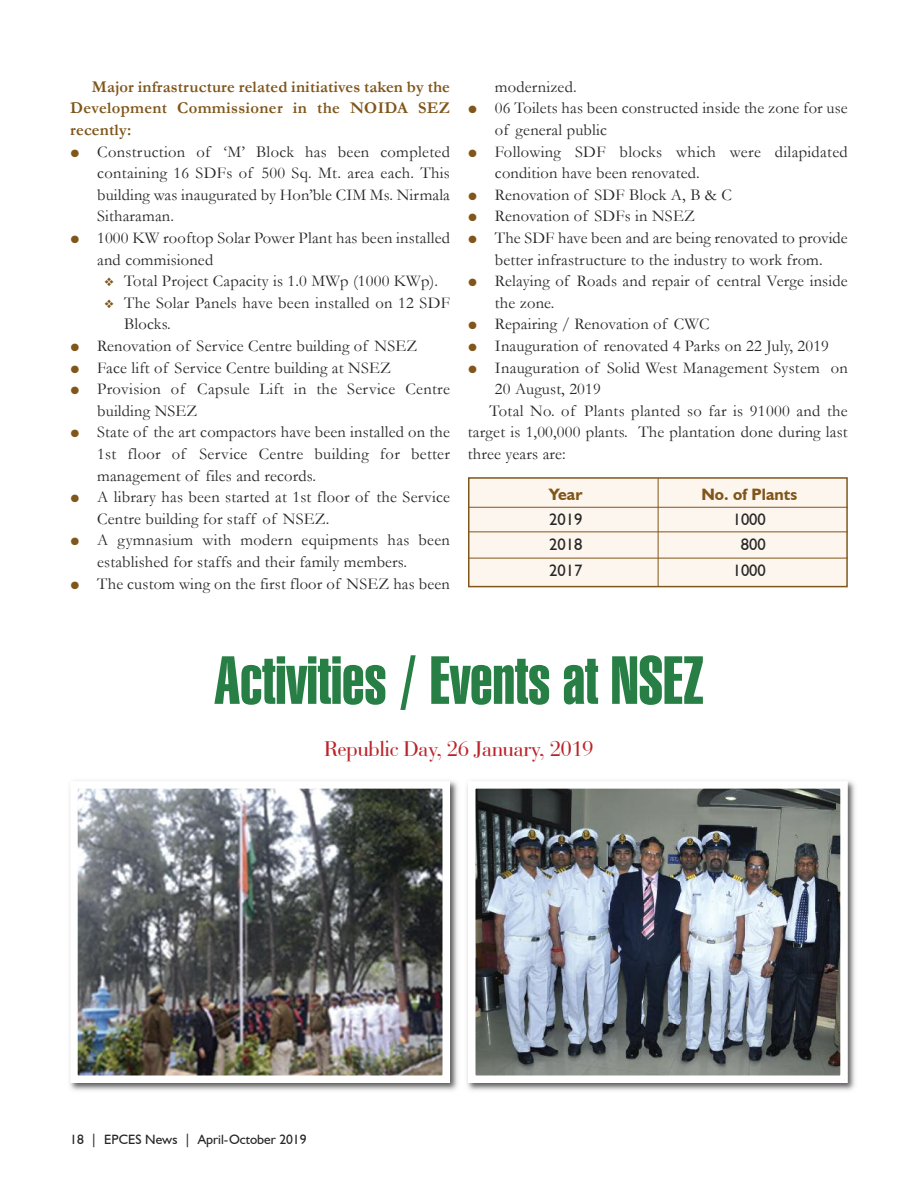
<style>
.page{position:relative;width:918px;height:1188px;background:#fff}
.page>*{position:absolute;margin:0;border:0;box-sizing:border-box;transform-origin:0 0}
.t1{font:66px "Swiss 911 BT Extra Compressed";color:#287f46}
.t2{font:22.5px "Bauer Bodoni BT";color:#ba2329}
.t3{font:16.5px/21.6px "Garamond";letter-spacing:.01em;color:#272627}
.t4{font:700 16.5px/21.6px "Garamond";letter-spacing:.02em;color:#80561a;text-align:justify}
.t5{font:16.5px "Humanist 521 BT";color:#272627}
.t6{font:700 16.5px "Humanist 521 BT";color:#80561a}
.t7{font:13.5px "Humanist 521 BT";color:#272627}
.s1{color:#80561a}
</style>
<div class="page">
<div style="left:470px;top:479px;width:376px;height:107px;background:#fdf6ee"></div>
<div style="left:468px;top:477px;width:380px;height:110px;border:2px solid #80561a"></div>
<hr style="left:468px;top:507px;width:380px;height:1px;background:#80561a">
<hr style="left:468px;top:531px;width:380px;height:1px;background:#80561a">
<hr style="left:468px;top:558px;width:380px;height:1px;background:#80561a">
<hr style="left:658px;top:478px;width:1px;height:109px;background:#80561a">
<img style="left:69px;top:780px;width:786px;height:311px">
<img style="left:79px;top:790px;width:362px;height:284px">
<div style="left:70px;top:781px;width:380px;height:302px;border:8px solid #fff"></div>
<img style="left:462px;top:780px;width:1px;height:311px">
<img style="left:477px;top:790px;width:362px;height:284px">
<div style="left:468px;top:781px;width:380px;height:302px;border:8px solid #fff"></div>
<p class="t4" style="left:70px;top:76px;width:381px;text-indent:22px">Major infrastructure related initiatives taken by the Development Commissioner in the NOIDA SEZ recently:</p>
<p class="t3" style="left:97px;top:141px;width:354px;text-align:justify;text-indent:-26px"><span class="s1">●</span> Construction of ‘M’ Block has been completed containing 16 SDFs of 500 Sq. Mt. area each. This building was inaugurated by Hon’ble CIM Ms. Nirmala Sitharaman.</p>
<p class="t3" style="left:97px;top:227px;width:354px;text-indent:-26px"><span class="s1">●</span> 1000 KW rooftop Solar Power Plant has been installed and commisioned</p>
<p class="t3" style="left:105px;top:270px;width:335px"><span class="s1">❖</span> Total Project Capacity is 1.0 MWp (1000 KWp).</p>
<p class="t3" style="left:124px;top:292px;width:327px;text-indent:-20px"><span class="s1">❖</span> The Solar Panels have been installed on 12 SDF<br>Blocks.</p>
<p class="t3" style="left:71px;top:335px;width:348px"><span class="s1">●</span> Renovation of Service Centre building of NSEZ</p>
<p class="t3" style="left:71px;top:357px;width:322px"><span class="s1">●</span> Face lift of Service Centre building at NSEZ</p>
<p class="t3" style="left:97px;top:378px;width:354px;text-indent:-26px"><span class="s1">●</span> Provision of Capsule Lift in the Service Centre building NSEZ</p>
<p class="t3" style="left:97px;top:422px;width:354px;text-align:justify;text-indent:-26px"><span class="s1">●</span> State of the art compactors have been installed on the 1st floor of Service Centre building for better management of files and records.</p>
<p class="t3" style="left:97px;top:486px;width:354px;text-indent:-26px"><span class="s1">●</span> A library has been started at 1st floor of the Service<br>Centre building for staff of NSEZ.</p>
<p class="t3" style="left:97px;top:530px;width:354px;text-indent:-26px"><span class="s1">●</span> A gymnasium with modern equipments has been established for staffs and their family members.</p>
<p class="t3" style="left:71px;top:573px;width:381px"><span class="s1">●</span> The custom wing on the first floor of NSEZ has been</p>
<p class="t3" style="left:495px;top:76px;width:83px">modernized.</p>
<p class="t3" style="left:495px;top:98px;width:354px;text-indent:-26px"><span class="s1">●</span> 06 Toilets has been constructed inside the zone for use of general public</p>
<p class="t3" style="left:495px;top:141px;width:354px;text-indent:-26px"><span class="s1">●</span> Following SDF blocks which were dilapidated condition have been renovated.</p>
<p class="t3" style="left:469px;top:184px;width:265px"><span class="s1">●</span> Renovation of SDF Block A, B &amp; C</p>
<p class="t3" style="left:469px;top:206px;width:228px"><span class="s1">●</span> Renovation of SDFs in NSEZ</p>
<p class="t3" style="left:469px;top:227px;width:381px;text-align:center"><span class="s1">●</span> The SDF have been and are being renovated to provide better infrastructure to the industry to work from.</p>
<p class="t3" style="left:495px;top:270px;width:354px;text-indent:-26px"><span class="s1">●</span> Relaying of Roads and repair of central Verge inside the zone.</p>
<p class="t3" style="left:469px;top:314px;width:242px"><span class="s1">●</span> Repairing / Renovation of CWC</p>
<p class="t3" style="left:469px;top:335px;width:362px"><span class="s1">●</span> Inauguration of renovated 4 Parks on 22 July, 2019</p>
<p class="t3" style="left:469px;top:357px;width:381px"><span class="s1">●</span> Inauguration of Solid West Management System on</p>
<p class="t3" style="left:495px;top:378px;width:107px">20 August, 2019</p>
<p class="t3" style="left:490px;top:400px;width:360px">Total No. of Plants planted so far is 91000 and the</p>
<p class="t3" style="left:468px;top:422px;width:381px">target is 1,00,000 plants. The plantation done during last</p>
<p class="t3" style="left:468px;top:443px;width:99px">three years are:</p>
<p class="t6" style="left:549px;top:484px;width:35px">Year</p>
<p class="t6" style="left:701px;top:484px;width:97px">No. of Plants</p>
<p class="t5" style="left:549px;top:509px;width:35px">2019</p>
<p class="t5" style="left:733px;top:509px;width:35px">1000</p>
<p class="t5" style="left:549px;top:535px;width:35px">2018</p>
<p class="t5" style="left:741px;top:535px;width:26px">800</p>
<p class="t5" style="left:549px;top:560px;width:35px">2017</p>
<p class="t5" style="left:733px;top:560px;width:35px">1000</p>
<h1 class="t1" style="left:214px;top:643px;width:491px">activities / events at nseZ</h1>
<h2 class="t2" style="left:325px;top:735px;width:270px">republic Day, 26 January, 2019</h2>
<p class="t7" style="left:70px;top:1131px;width:238px">18 | EPCES News | April-October 2019</p>
</div>
